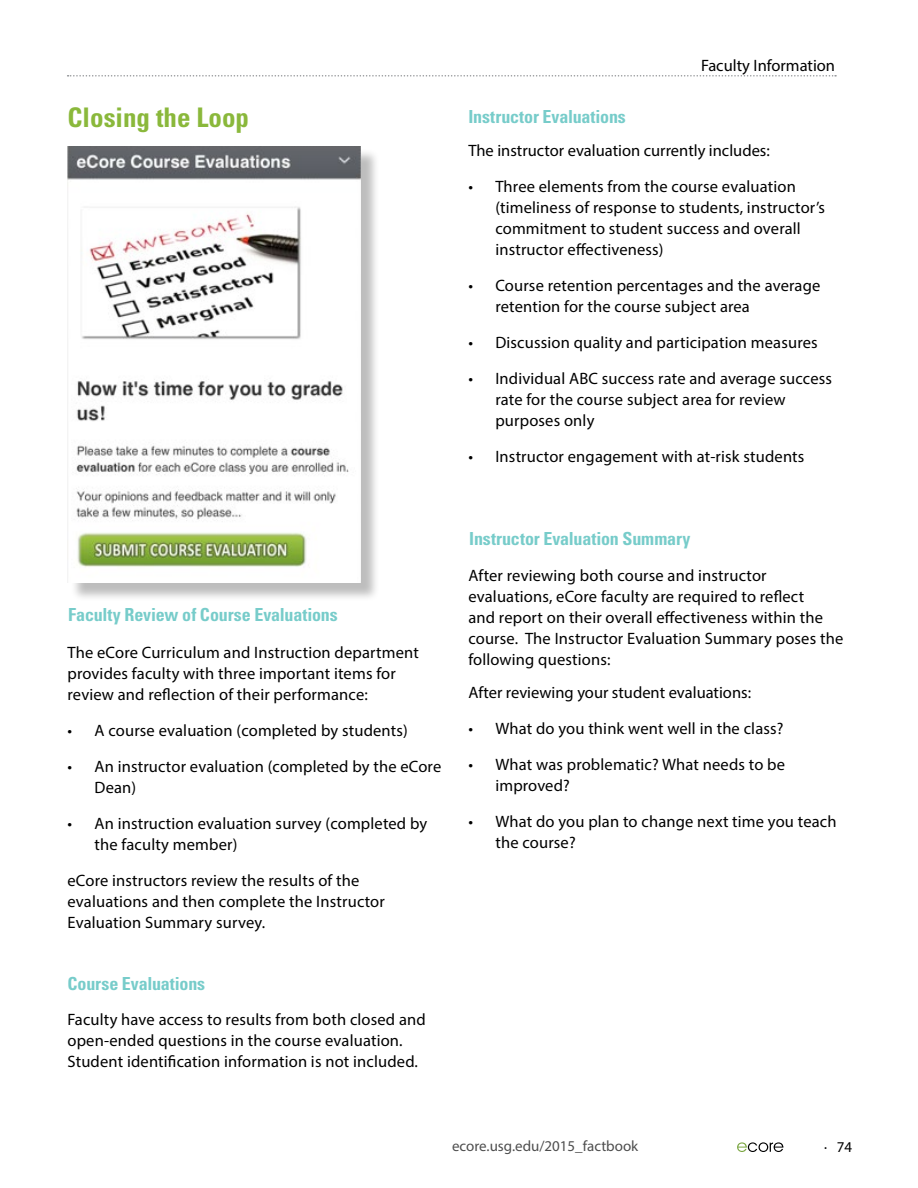
<style>
.page{position:relative;width:918px;height:1188px;background:#fff}
.page>*{position:absolute;margin:0;border:0;box-sizing:border-box;transform-origin:0 0}
.t1{font:700 condensed 27px "Univers";color:#8ab83b}
.t2{font:700 condensed 18px "Univers";letter-spacing:-.005em;color:#77ccca}
.t3{font:16.5px/21px "Myriad Pro";letter-spacing:.01em;color:#000}
.t4{font:15px "Myriad Pro";color:#000}
</style>
<div class="page">
<svg style="left:737px;top:1142px;width:46px;height:10px"></svg>
<svg style="left:68px;top:75px;width:768px;height:2px"></svg>
<div style="left:70px;top:149px;width:310px;height:453px;background:#000;opacity:.26"></div>
<img style="left:68px;top:146px;width:293px;height:437px">
<h1 class="t1" style="left:68px;top:101px;width:183px">Closing the Loop</h1>
<p class="t2" style="left:68px;top:604px;width:271px">Faculty Review of Course Evaluations</p>
<p class="t3" style="left:68px;top:642px;width:353px">The eCore Curriculum and Instruction department provides faculty with three important items for review and reflection of their performance:</p>
<p class="t3" style="left:68px;top:720px;width:342px">• A course evaluation (completed by students)</p>
<p class="t3" style="left:95px;top:756px;width:348px;text-indent:-27px">• An instructor evaluation (completed by the eCore<br>Dean)</p>
<p class="t3" style="left:95px;top:813px;width:334px;text-indent:-27px">• An instruction evaluation survey (completed by the faculty member)</p>
<p class="t3" style="left:68px;top:870px;width:319px">eCore instructors review the results of the evaluations and then complete the Instructor<br>Evaluation Summary survey.</p>
<p class="t2" style="left:68px;top:973px;width:139px">Course Evaluations</p>
<p class="t3" style="left:68px;top:1009px;width:360px">Faculty have access to results from both closed and open-ended questions in the course evaluation.<br>Student identification information is not included.</p>
<p class="t2" style="left:468px;top:106px;width:159px">Instructor Evaluations</p>
<p class="t3" style="left:701px;top:55px;width:136px">Faculty Information</p>
<p class="t3" style="left:468px;top:140px;width:303px">The instructor evaluation currently includes:</p>
<p class="t3" style="left:495px;top:176px;width:331px;text-indent:-27px">• Three elements from the course evaluation (timeliness of response to students, instructor’s commitment to student success and overall instructor effectiveness)</p>
<p class="t3" style="left:495px;top:275px;width:326px;text-indent:-27px">• Course retention percentages and the average retention for the course subject area</p>
<p class="t3" style="left:468px;top:332px;width:351px">• Discussion quality and participation measures</p>
<p class="t3" style="left:495px;top:368px;width:338px;text-indent:-27px">• Individual ABC success rate and average success rate for the course subject area for review purposes only</p>
<p class="t3" style="left:468px;top:446px;width:338px">• Instructor engagement with at-risk students</p>
<p class="t2" style="left:469px;top:527px;width:223px">Instructor Evaluation Summary</p>
<p class="t3" style="left:468px;top:565px;width:376px">After reviewing both course and instructor evaluations, eCore faculty are required to reflect<br>and report on their overall effectiveness within the course. The Instructor Evaluation Summary poses the following questions:</p>
<p class="t3" style="left:468px;top:682px;width:284px">After reviewing your student evaluations:</p>
<p class="t3" style="left:468px;top:718px;width:317px">• What do you think went well in the class?</p>
<p class="t3" style="left:495px;top:754px;width:291px;text-indent:-27px">• What was problematic? What needs to be improved?</p>
<p class="t3" style="left:495px;top:811px;width:343px;text-indent:-27px">• What do you plan to change next time you teach the course?</p>
<p class="t4" style="left:452px;top:1137px;width:188px">ecore.usg.edu/2015_factbook</p>
<p class="t4" style="left:824px;top:1137px;width:30px">· 74</p>
</div>
